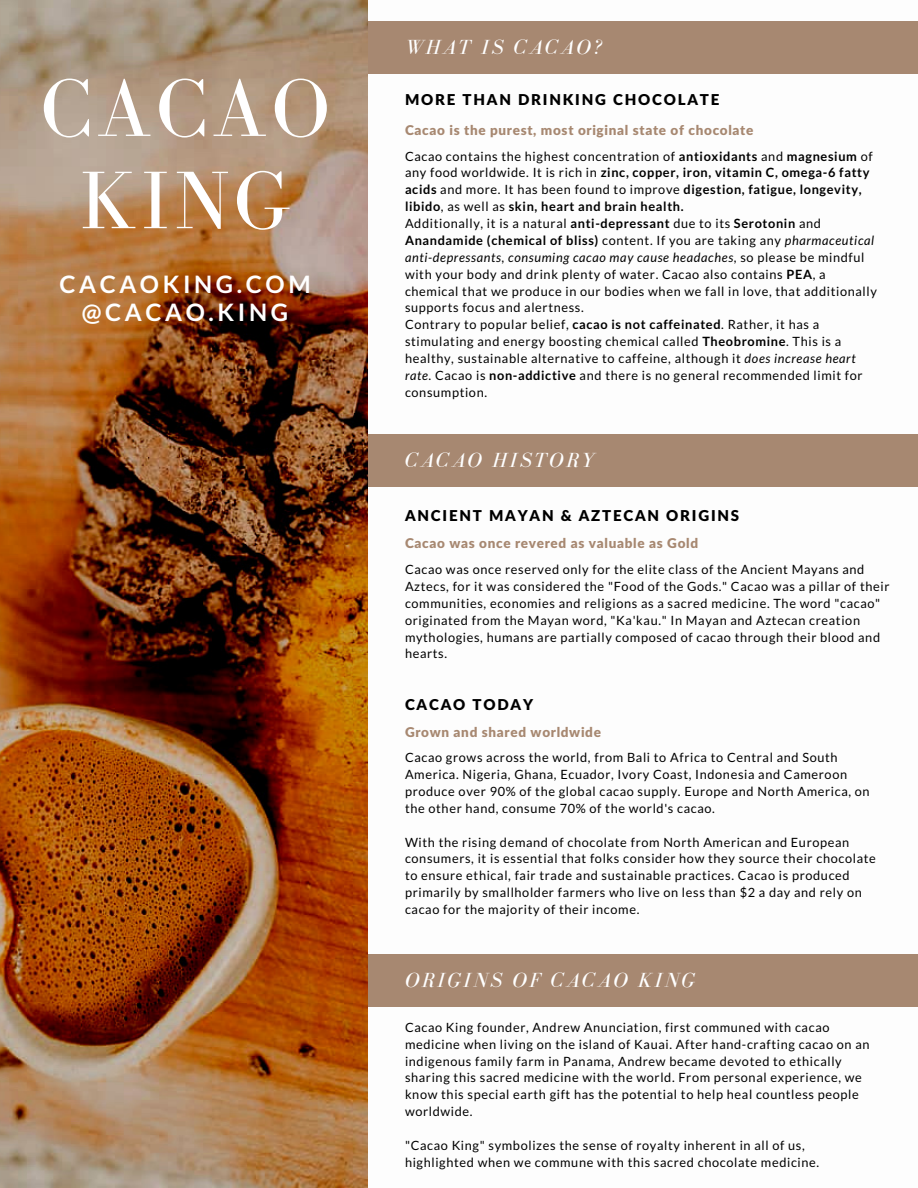
<style>
.page{position:relative;width:918px;height:1188px;background:#fff}
.page>*{position:absolute;margin:0;border:0;box-sizing:border-box;transform-origin:0 0}
.t1{font:84px/92.2px "Bodoni FLF";letter-spacing:.05em;color:#fff;text-align:center}
.t2{font:700 24px/28.2px "Lato";letter-spacing:.15em;color:#fff;text-align:center}
.t3{font:italic 21px "Bodoni FLF";letter-spacing:.115em;color:#fff}
.t4{font:900 15px "Lato Latin";letter-spacing:.12em;color:#000}
.t5{font:900 13.5px "Lato Latin";letter-spacing:.05em;color:#a78871}
.t6{font:12.75px/16.8px "Lato";letter-spacing:.05em;color:#000}
.s1{font-weight:700}
.s2{font-style:italic}
</style>
<div class="page">
<div style="left:367px;top:954px;width:551px;height:53px;background:#a78871"></div>
<div style="left:367px;top:21px;width:551px;height:53px;background:#a78871"></div>
<div style="left:367px;top:434px;width:551px;height:53px;background:#a78871"></div>
<img style="left:0;top:0;width:367px;height:1188px">
<h1 class="t1" style="left:41px;top:62px;width:290px">CACAO<br>KING</h1>
<h2 class="t2" style="left:59px;top:270px;width:253px">CACAOKING.COM @CACAO.KING</h2>
<h3 class="t3" style="left:405px;top:36px;width:199px">WHAT IS CACAO?</h3>
<p class="t4" style="left:405px;top:92px;width:316px">MORE THAN DRINKING CHOCOLATE</p>
<p class="t5" style="left:405px;top:124px;width:350px">Cacao is the purest, most original state of chocolate</p>
<p class="t6" style="left:405px;top:147px;width:473px">Cacao contains the highest concentration of <span class="s1">antioxidants</span> and <span class="s1">magnesium</span> of any food worldwide. It is rich in <span class="s1">zinc, copper, iron, vitamin C, omega-6 fatty acids</span> and more. It has been found to improve <span class="s1">digestion, fatigue, longevity, libido</span>, as well as <span class="s1">skin, heart and brain health.<br></span>Additionally, it is a natural <span class="s1">anti-depressant</span> due to its <span class="s1">Serotonin</span> and <span class="s1">Anandamide (chemical of bliss)</span> content. If you are taking any <span class="s2">pharmaceutical anti-depressants, consuming cacao may cause headaches</span>, so please be mindful with your body and drink plenty of water. Cacao also contains <span class="s1">PEA</span>, a chemical that we produce in our bodies when we fall in love, that additionally supports focus and alertness.<br>Contrary to popular belief, <span class="s1">cacao is not caffeinated</span>. Rather, it has a stimulating and energy boosting chemical called <span class="s1">Theobromine</span>. This is a healthy, sustainable alternative to caffeine, although it <span class="s2">does increase heart rate.</span> Cacao is <span class="s1">non-addictive</span> and there is no general recommended limit for consumption.</p>
<h3 class="t3" style="left:405px;top:448px;width:191px">CACAO HISTORY</h3>
<p class="t4" style="left:405px;top:509px;width:336px">ANCIENT MAYAN &amp; AZTECAN ORIGINS</p>
<p class="t5" style="left:405px;top:537px;width:295px">Cacao was once revered as valuable as Gold</p>
<p class="t6" style="left:405px;top:561px;width:486px">Cacao was once reserved only for the elite class of the Ancient Mayans and Aztecs, for it was considered the "Food of the Gods." Cacao was a pillar of their communities, economies and religions as a sacred medicine. The word "cacao" originated from the Mayan word, "Ka'kau." In Mayan and Aztecan creation mythologies, humans are partially composed of cacao through their blood and hearts.</p>
<p class="t4" style="left:405px;top:698px;width:130px">CACAO TODAY</p>
<p class="t5" style="left:405px;top:726px;width:198px">Grown and shared worldwide</p>
<p class="t6" style="left:405px;top:749px;width:466px">Cacao grows across the world, from Bali to Africa to Central and South America. Nigeria, Ghana, Ecuador, Ivory Coast, Indonesia and Cameroon produce over 90% of the global cacao supply. Europe and North America, on the other hand, consume 70% of the world's cacao.</p>
<p class="t6" style="left:405px;top:833px;width:472px">With the rising demand of chocolate from North American and European consumers, it is essential that folks consider how they source their chocolate to ensure ethical, fair trade and sustainable practices. Cacao is produced primarily by smallholder farmers who live on less than $2 a day and rely on cacao for the majority of their income.</p>
<h3 class="t3" style="left:405px;top:969px;width:291px">ORIGINS OF CACAO KING</h3>
<p class="t6" style="left:405px;top:1019px;width:466px">Cacao King founder, Andrew Anunciation, first communed with cacao medicine when living on the island of Kauai. After hand-crafting cacao on an indigenous family farm in Panama, Andrew became devoted to ethically sharing this sacred medicine with the world. From personal experience, we know this special earth gift has the potential to help heal countless people worldwide.</p>
<p class="t6" style="left:405px;top:1137px;width:416px">"Cacao King" symbolizes the sense of royalty inherent in all of us, highlighted when we commune with this sacred chocolate medicine.</p>
</div>
